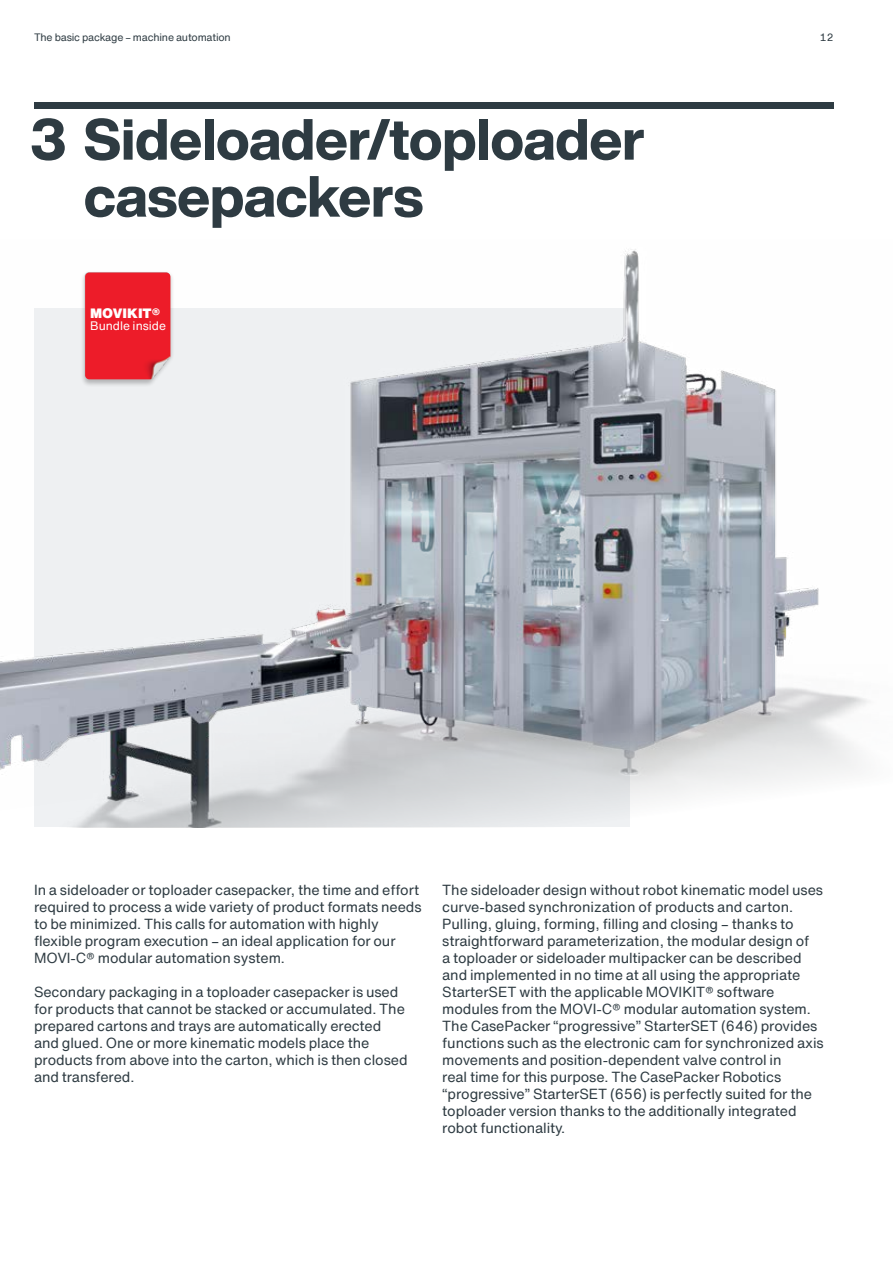
<style>
.page{position:relative;width:893px;height:1263px;background:#fff}
.page>*{position:absolute;margin:0;border:0;box-sizing:border-box;transform-origin:0 0}
.t1{font:800 57px/57px "Helvetica Now Display";letter-spacing:-.005em;color:#2e3b42}
.t2{font:14.25px/17px "Helvetica Now Text";letter-spacing:-.005em;color:#2e3b42}
.t3{font:900 13.5px "Helvetica Now Text";color:#fff}
.t4{font:12px "Helvetica Now Text";color:#fff}
.t5{font:10.5px "Helvetica Now Text";letter-spacing:-.015em;color:#2e3b42}
</style>
<div class="page">
<div style="left:34px;top:102px;width:799px;height:6px;background:#2e3b42"></div>
<img style="left:0;top:249px;width:869px;height:578px">
<div style="left:80px;top:271px;width:94px;height:116px;background:#000;opacity:.25"></div>
<img style="left:85px;top:272px;width:85px;height:107px">
<p class="t5" style="left:34px;top:30px;width:198px">The basic package – machine automation</p>
<p class="t5" style="left:820px;top:30px;width:15px">12</p>
<h1 class="t1" style="left:84px;top:111px;width:563px;text-indent:-54px">3 Sideloader/toploader casepackers</h1>
<p class="t3" style="left:90px;top:303px;width:72px">MOVIKIT®</p>
<p class="t4" style="left:90px;top:317px;width:78px">Bundle inside</p>
<p class="t2" style="left:34px;top:881px;width:389px">In a sideloader or toploader casepacker, the time and effort required to process a wide variety of product formats needs to be minimized. This calls for automation with highly flexible program execution – an ideal application for our MOVI‑C® modular automation system.</p>
<p class="t2" style="left:34px;top:983px;width:375px">Secondary packaging in a toploader casepacker is used for products that cannot be stacked or accumulated. The prepared cartons and trays are automatically erected and glued. One or more kinematic models place the products from above into the carton, which is then closed and transfered.</p>
<p class="t2" style="left:442px;top:881px;width:383px">The sideloader design without robot kinematic model uses curve-based synchronization of products and carton.<br>Pulling, gluing, forming, filling and closing – thanks to straightforward parameterization, the modular design of<br>a toploader or sideloader multipacker can be described and implemented in no time at all using the appropriate StarterSET with the applicable MOVIKIT® software modules from the MOVI‑C® modular automation system.<br>The CasePacker “progressive” StarterSET (646) provides functions such as the electronic cam for synchronized axis movements and position-dependent valve control in<br>real time for this purpose. The CasePacker Robotics “progressive” StarterSET (656) is perfectly suited for the toploader version thanks to the additionally integrated robot functionality.</p>
</div>
